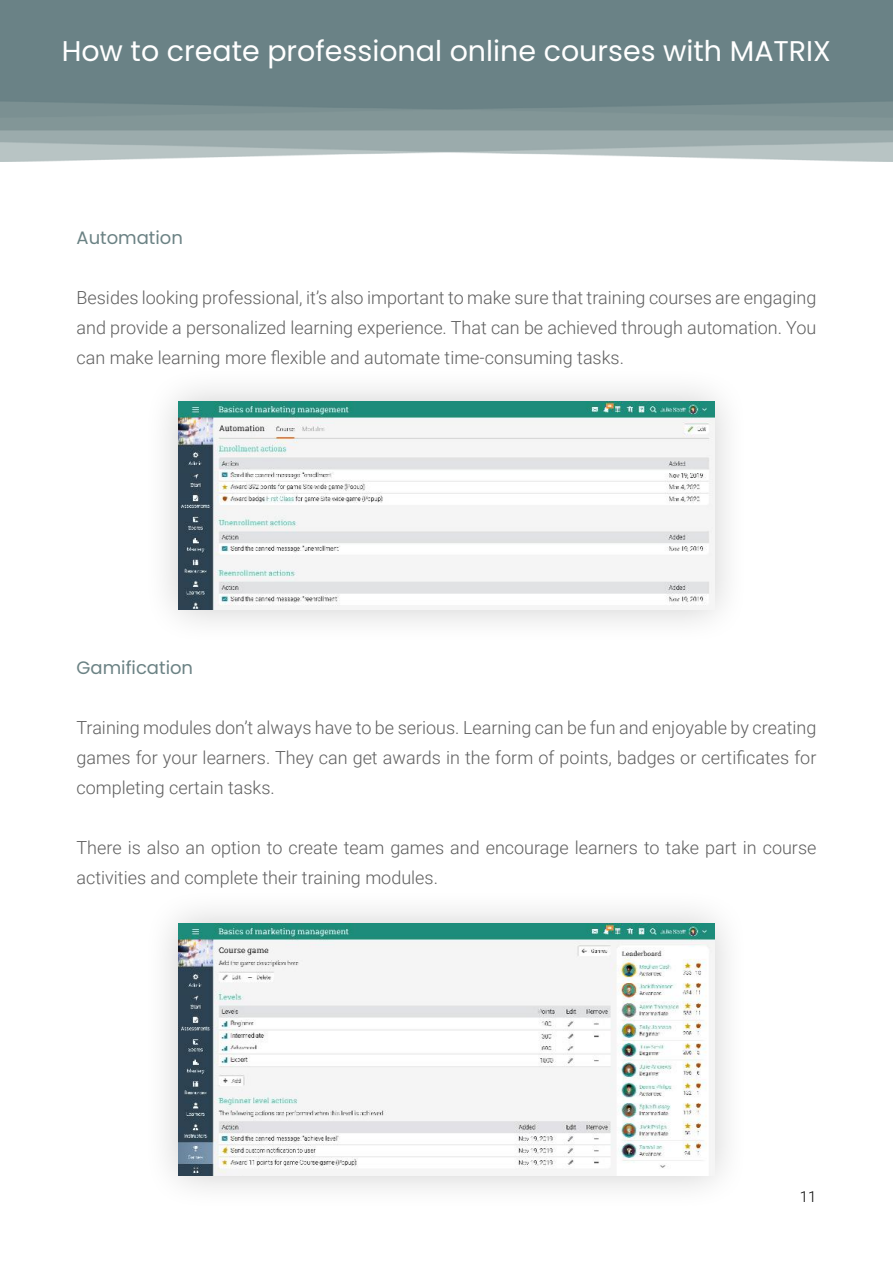
<style>
.page{position:relative;width:893px;height:1263px;background:#fff}
.page>*{position:absolute;margin:0;border:0;box-sizing:border-box;transform-origin:0 0}
.t1{font:28.5px "Poppins";color:#fff}
.t2{font:300 18px/30px "Roboto";color:#5f5f5f;text-align:justify}
.t3{font:18px "Poppins";color:#6b8284}
.t4{font:300 15px "Roboto";color:#000}
</style>
<div class="page">
<img style="left:0;top:0;width:893px;height:161px">
<div style="left:142px;top:365px;width:608px;height:281px;background:#000;opacity:.2"></div>
<img style="left:178px;top:401px;width:536px;height:209px">
<div style="left:143px;top:887px;width:607px;height:324px;background:#000;opacity:.2"></div>
<img style="left:179px;top:923px;width:535px;height:252px">
<h1 class="t1" style="left:62px;top:34px;width:771px">How to create professional online courses with MATRIX</h1>
<p class="t3" style="left:77px;top:228px;width:108px">Automation</p>
<p class="t2" style="left:77px;top:282px;width:741px">Besides looking professional, it’s also important to make sure that training courses are engaging and provide a personalized learning experience. That can be achieved through automation. You can make learning more flexible and automate time-consuming tasks.</p>
<p class="t3" style="left:77px;top:657px;width:118px">Gamification</p>
<p class="t2" style="left:77px;top:712px;width:741px">Training modules don’t always have to be serious. Learning can be fun and enjoyable by creating games for your learners. They can get awards in the form of points, badges or certificates for completing certain tasks.</p>
<p class="t2" style="left:77px;top:832px;width:741px">There is also an option to create team games and encourage learners to take part in course activities and complete their training modules.</p>
<p class="t4" style="left:800px;top:1186px;width:18px">11</p>
</div>
